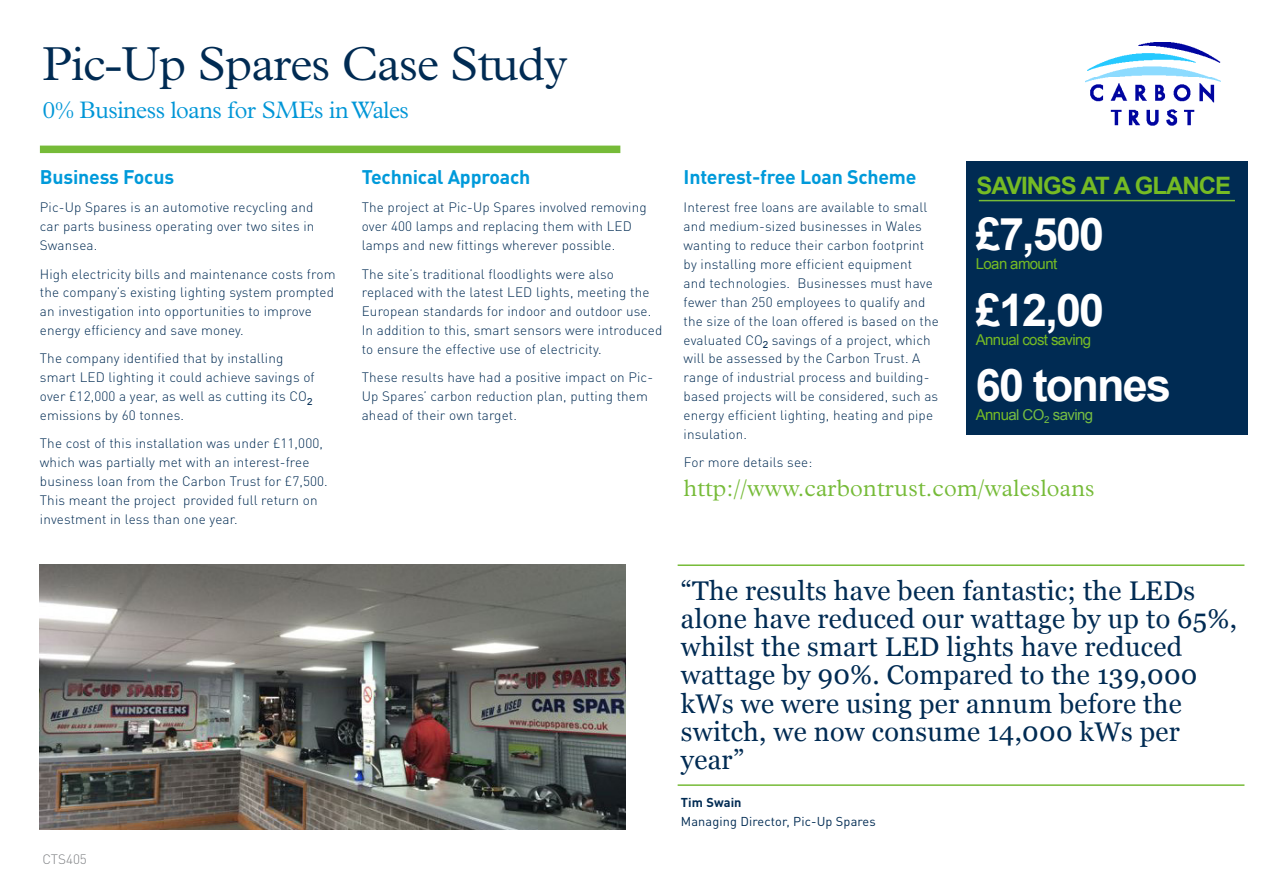
<style>
.page{position:relative;width:1263px;height:893px;background:#fff}
.page>*{position:absolute;margin:0;border:0;box-sizing:border-box;transform-origin:0 0}
.t1{font:300 48px "Plantin MT Std";letter-spacing:-.02em;color:#002b53}
.t2{font:700 45px "Arial";letter-spacing:-.04em;color:#fff}
.t3{font:27px/28.3px "Georgia";letter-spacing:.01em;color:#002b53}
.t4{font:300 24px "Plantin MT Std";letter-spacing:.01em;color:#76bb38}
.t5{font:300 24px "Plantin MT Std";letter-spacing:-.02em;color:#0096d7}
.t6{font:700 24px "Arial";letter-spacing:-.04em;color:#76bb24}
.t7{font:700 19.5px "DINOT";letter-spacing:-.01em;color:#009ada}
.t8{font:15px "Arial";letter-spacing:-.04em;color:#76bb24}
.t9{font:15px "Arial";letter-spacing:-.04em;color:#75bc43}
.t10{font:300 13.5px/18.9px "DINOT";letter-spacing:.01em;color:#002b53}
.t11{font:300 13.5px "DINOT";color:#808285}
.t12{font:12.75px "DINOT";letter-spacing:.01em;color:#002b53}
.t13{font:700 12.75px "DINOT";letter-spacing:.01em;color:#002b53}
.s1{color:#76bb24}
</style>
<div class="page">
<img style="left:1085px;top:43px;width:135px;height:83px">
<div style="left:40px;top:146px;width:580px;height:7px;background:#76bb38"></div>
<img style="left:40px;top:564px;width:586px;height:265px">
<div style="left:966px;top:162px;width:282px;height:273px;background:#002b53"></div>
<hr style="left:979px;top:200px;width:256px;height:1px;background:#76bb38">
<hr style="left:678px;top:784px;width:566px;height:2px;background:#76bb38">
<hr style="left:678px;top:564px;width:566px;height:2px;background:#76bb38">
<h1 class="t1" style="left:43px;top:37px;width:527px">Pic-Up Spares Case Study</h1>
<h3 class="t5" style="left:43px;top:96px;width:368px">0% Business loans for SMEs in Wales</h3>
<h3 class="t7" style="left:40px;top:164px;width:136px">Business Focus</h3>
<p class="t10" style="left:40px;top:198px;width:276px;text-align:justify">Pic-Up Spares is an automotive recycling and car parts business operating over two sites in Swansea.</p>
<p class="t10" style="left:40px;top:264px;width:297px">High electricity bills and maintenance costs from the company’s existing lighting system prompted an investigation into opportunities to improve energy efficiency and save money.</p>
<p class="t10" style="left:40px;top:349px;width:276px">The company identified that by installing smart LED lighting it could achieve savings of over £12,000 a year, as well as cutting its CO<sub>2 </sub>emissions by 60 tonnes.</p>
<p class="t10" style="left:40px;top:434px;width:289px">The cost of this installation was under £11,000, which was partially met with an interest-free business loan from the Carbon Trust for £7,500.<br>This meant the project provided full return on investment in less than one year.</p>
<h3 class="t7" style="left:362px;top:164px;width:170px">Technical Approach</h3>
<p class="t10" style="left:362px;top:198px;width:286px">The project at Pic-Up Spares involved removing over 400 lamps and replacing them with LED lamps and new fittings wherever possible.</p>
<p class="t10" style="left:362px;top:264px;width:302px">The site’s traditional floodlights were also replaced with the latest LED lights, meeting the European standards for indoor and outdoor use.<br>In addition to this, smart sensors were introduced to ensure the effective use of electricity.</p>
<p class="t10" style="left:362px;top:368px;width:293px">These results have had a positive impact on Pic-<br>Up Spares’ carbon reduction plan, putting them ahead of their own target.</p>
<h3 class="t7" style="left:684px;top:164px;width:234px">Interest-free Loan Scheme</h3>
<p class="t10" style="left:684px;top:198px;width:257px">Interest free loans are available to small and medium-sized businesses in Wales wanting to reduce their carbon footprint by installing more efficient equipment<br>and technologies. Businesses must have fewer than 250 employees to qualify and the size of the loan offered is based on the evaluated CO<sub>2</sub> savings of a project, which will be assessed by the Carbon Trust. A range of industrial process and building&shy;based projects will be considered, such as energy efficient lighting, heating and pipe insulation.</p>
<p class="t10" style="left:684px;top:453px;width:130px">For more details see:</p>
<h3 class="t4" style="left:684px;top:474px;width:412px">http://www.carbontrust.com/walesloans</h3>
<h3 class="t6" style="left:976px;top:169px;width:256px">SAVINGS AT A GLANCE</h3>
<h2 class="t2" style="left:976px;top:204px;width:130px">£7,500</h2>
<p class="t8" style="left:976px;top:254px;width:83px">Loan amount</p>
<h2 class="t2" style="left:976px;top:280px;width:130px">£12,00</h2>
<p class="t8" style="left:976px;top:329px;width:117px">Annual cost saving</p>
<h2 class="t2" style="left:976px;top:355px;width:197px">60 tonnes</h2>
<p class="t9" style="left:976px;top:405px;width:119px"><span class="s1">Annu</span>al CO<sub>2</sub> saving</p>
<p class="t11" style="left:43px;top:851px;width:46px">CTS405</p>
<p class="t3" style="left:681px;top:577px;width:558px">“The results have been fantastic; the LEDs alone have reduced our wattage by up to 65%, whilst the smart LED lights have reduced wattage by 90%. Compared to the 139,000 kWs we were using per annum before the switch, we now consume 14,000 kWs per year”</p>
<p class="t13" style="left:681px;top:794px;width:62px">Tim Swain</p>
<p class="t12" style="left:681px;top:813px;width:196px">Managing Director, Pic-Up Spares</p>
</div>
